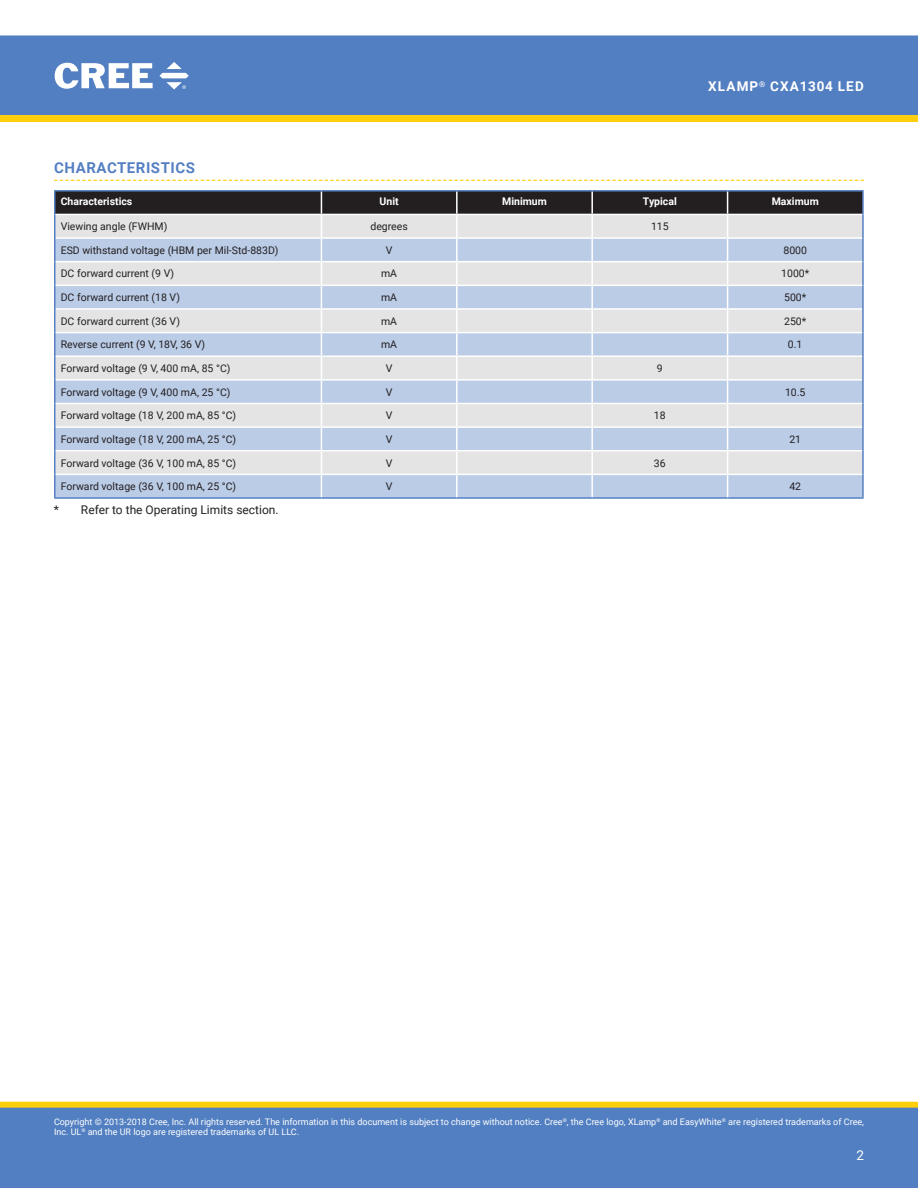
<style>
.page{position:relative;width:918px;height:1188px;background:#fff}
.page>*{position:absolute;margin:0;border:0;box-sizing:border-box;transform-origin:0 0}
.t1{font:700 15px "Roboto";letter-spacing:.035em;color:#5580c3}
.t2{font:700 13.5px "Roboto";letter-spacing:.085em;color:#fff}
.t3{font:13.5px "Roboto";color:#fff}
.t4{font:12px "Roboto";color:#231f20}
.t5{font:10.5px "Roboto";color:#231f20}
.t6{font:700 10.5px "Roboto";color:#fff}
.t7{font:9px/10.8px "Roboto";color:#fff}
</style>
<div class="page">
<div style="left:1px;top:36px;width:916px;height:78px;background:#527fc1"></div>
<div style="left:0;top:35px;width:918px;height:80px;border:1px solid #527fc1"></div>
<svg style="left:55px;top:63px;width:98px;height:26px"></svg>
<svg style="left:159px;top:62px;width:30px;height:28px"></svg>
<div style="left:1px;top:1102px;width:916px;height:6px;background:#fcce0b"></div>
<div style="left:0;top:1102px;width:918px;height:6px;border:1px solid #fcce0b"></div>
<div style="left:0;top:1108px;width:918px;height:80px;background:#527fc1"></div>
<svg style="left:0;top:115px;width:918px;height:7px;background:#fbce0d"></svg>
<svg style="left:54px;top:180px;width:810px;height:1px"></svg>
<hr style="left:54px;top:497px;width:267px;height:2px;background:#5580c3">
<hr style="left:321px;top:497px;width:136px;height:2px;background:#5580c3">
<hr style="left:54px;top:214px;width:2px;height:24px;background:#5580c3">
<hr style="left:54px;top:238px;width:2px;height:24px;background:#5580c3">
<hr style="left:54px;top:262px;width:2px;height:23px;background:#5580c3">
<hr style="left:54px;top:285px;width:2px;height:24px;background:#5580c3">
<hr style="left:54px;top:309px;width:2px;height:24px;background:#5580c3">
<hr style="left:54px;top:333px;width:2px;height:23px;background:#5580c3">
<hr style="left:54px;top:356px;width:2px;height:24px;background:#5580c3">
<hr style="left:54px;top:380px;width:2px;height:23px;background:#5580c3">
<hr style="left:54px;top:403px;width:2px;height:24px;background:#5580c3">
<hr style="left:54px;top:427px;width:2px;height:24px;background:#5580c3">
<hr style="left:54px;top:451px;width:2px;height:23px;background:#5580c3">
<hr style="left:54px;top:474px;width:2px;height:23px;background:#5580c3">
<hr style="left:457px;top:497px;width:135px;height:2px;background:#5580c3">
<hr style="left:592px;top:497px;width:136px;height:2px;background:#5580c3">
<hr style="left:862px;top:214px;width:2px;height:24px;background:#5580c3">
<hr style="left:862px;top:238px;width:2px;height:24px;background:#5580c3">
<hr style="left:862px;top:262px;width:2px;height:23px;background:#5580c3">
<hr style="left:862px;top:285px;width:2px;height:24px;background:#5580c3">
<hr style="left:862px;top:309px;width:2px;height:24px;background:#5580c3">
<hr style="left:862px;top:333px;width:2px;height:23px;background:#5580c3">
<hr style="left:862px;top:356px;width:2px;height:24px;background:#5580c3">
<hr style="left:862px;top:380px;width:2px;height:23px;background:#5580c3">
<hr style="left:862px;top:403px;width:2px;height:24px;background:#5580c3">
<hr style="left:862px;top:427px;width:2px;height:24px;background:#5580c3">
<hr style="left:862px;top:451px;width:2px;height:23px;background:#5580c3">
<hr style="left:862px;top:474px;width:2px;height:23px;background:#5580c3">
<hr style="left:728px;top:497px;width:136px;height:2px;background:#5580c3">
<hr style="left:54px;top:190px;width:267px;height:2px;background:#5580c3">
<hr style="left:54px;top:192px;width:2px;height:22px;background:#5580c3">
<hr style="left:321px;top:190px;width:136px;height:2px;background:#5580c3">
<hr style="left:457px;top:190px;width:135px;height:2px;background:#5580c3">
<hr style="left:592px;top:190px;width:136px;height:2px;background:#5580c3">
<hr style="left:728px;top:190px;width:136px;height:2px;background:#5580c3">
<hr style="left:862px;top:192px;width:2px;height:22px;background:#5580c3">
<svg style="left:55px;top:191px;width:808px;height:306px;background:#c5ccd8"></svg>
<hr style="left:56px;top:214px;width:265px;height:1px;background:#fff">
<hr style="left:321px;top:214px;width:136px;height:1px;background:#fff">
<hr style="left:457px;top:214px;width:135px;height:1px;background:#fff">
<hr style="left:592px;top:214px;width:136px;height:1px;background:#fff">
<hr style="left:728px;top:214px;width:134px;height:1px;background:#fff">
<p class="t2" style="left:708px;top:77px;width:157px">XLAMP<sup>®</sup> CXA1304 LED</p>
<h1 class="t1" style="left:54px;top:157px;width:142px">CHARACTERISTICS</h1>
<p class="t6" style="left:61px;top:194px;width:73px">Characteristics</p>
<p class="t6" style="left:380px;top:194px;width:21px">Unit</p>
<p class="t6" style="left:502px;top:194px;width:46px">Minimum</p>
<p class="t6" style="left:643px;top:194px;width:35px">Typical</p>
<p class="t6" style="left:772px;top:194px;width:49px">Maximum</p>
<p class="t5" style="left:61px;top:219px;width:108px">Viewing angle (FWHM)</p>
<p class="t5" style="left:370px;top:219px;width:39px">degrees</p>
<p class="t5" style="left:651px;top:219px;width:19px">115</p>
<p class="t5" style="left:61px;top:243px;width:219px">ESD withstand voltage (HBM per Mil-Std-883D)</p>
<p class="t5" style="left:386px;top:243px;width:8px">V</p>
<p class="t5" style="left:783px;top:243px;width:25px">8000</p>
<p class="t5" style="left:61px;top:266px;width:115px">DC forward current (9 V)</p>
<p class="t5" style="left:381px;top:266px;width:18px">mA</p>
<p class="t5" style="left:781px;top:266px;width:30px">1000*</p>
<p class="t5" style="left:61px;top:290px;width:121px">DC forward current (18 V)</p>
<p class="t5" style="left:381px;top:290px;width:18px">mA</p>
<p class="t5" style="left:784px;top:290px;width:24px">500*</p>
<p class="t5" style="left:61px;top:314px;width:121px">DC forward current (36 V)</p>
<p class="t5" style="left:381px;top:314px;width:18px">mA</p>
<p class="t5" style="left:784px;top:314px;width:24px">250*</p>
<p class="t5" style="left:61px;top:337px;width:146px">Reverse current (9 V, 18V, 36 V)</p>
<p class="t5" style="left:381px;top:337px;width:18px">mA</p>
<p class="t5" style="left:788px;top:337px;width:16px">0.1</p>
<p class="t5" style="left:61px;top:361px;width:171px">Forward voltage (9 V, 400 mA, 85 °C)</p>
<p class="t5" style="left:386px;top:361px;width:8px">V</p>
<p class="t5" style="left:657px;top:361px;width:7px">9</p>
<p class="t5" style="left:61px;top:385px;width:171px">Forward voltage (9 V, 400 mA, 25 °C)</p>
<p class="t5" style="left:386px;top:385px;width:8px">V</p>
<p class="t5" style="left:785px;top:385px;width:22px">10.5</p>
<p class="t5" style="left:61px;top:408px;width:177px">Forward voltage (18 V, 200 mA, 85 °C)</p>
<p class="t5" style="left:386px;top:408px;width:8px">V</p>
<p class="t5" style="left:654px;top:408px;width:13px">18</p>
<p class="t5" style="left:61px;top:432px;width:177px">Forward voltage (18 V, 200 mA, 25 °C)</p>
<p class="t5" style="left:386px;top:432px;width:8px">V</p>
<p class="t5" style="left:789px;top:432px;width:13px">21</p>
<p class="t5" style="left:61px;top:455px;width:177px">Forward voltage (36 V, 100 mA, 85 °C)</p>
<p class="t5" style="left:386px;top:455px;width:8px">V</p>
<p class="t5" style="left:654px;top:455px;width:13px">36</p>
<p class="t5" style="left:61px;top:479px;width:177px">Forward voltage (36 V, 100 mA, 25 °C)</p>
<p class="t5" style="left:386px;top:479px;width:8px">V</p>
<p class="t5" style="left:789px;top:479px;width:13px">42</p>
<p class="t4" style="left:54px;top:501px;width:226px">* Refer to the Operating Limits section.</p>
<p class="t7" style="left:54px;top:1116px;width:812px">Copyright © 2013-2018 Cree, Inc. All rights reserved. The information in this document is subject to change without notice. Cree<sup>®</sup>, the Cree logo, XLamp<sup>®</sup> and EasyWhite<sup>®</sup> are registered trademarks of Cree,<br>Inc. UL<sup>®</sup> and the UR logo are registered trademarks of UL LLC.</p>
<p class="t3" style="left:856px;top:1145px;width:9px">2</p>
</div>
